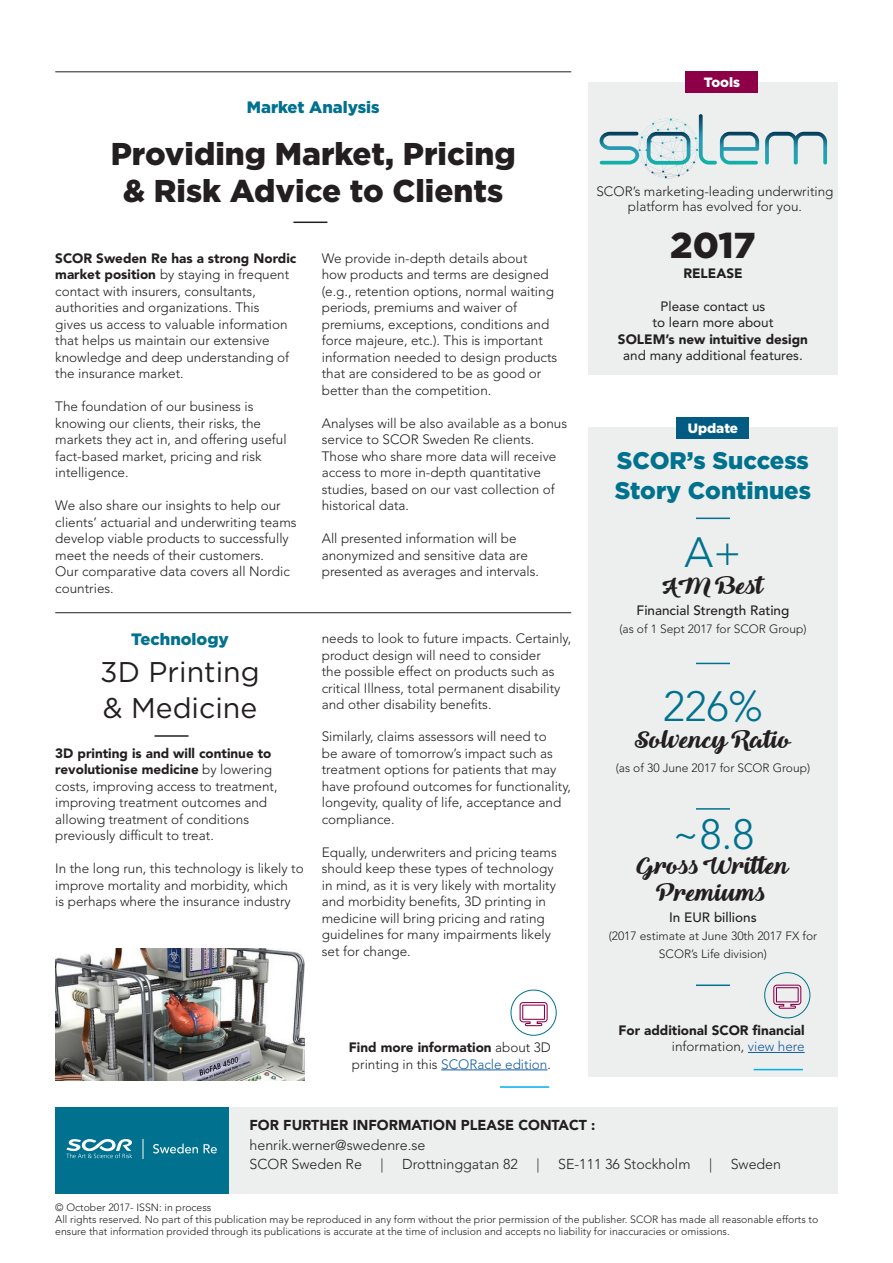
<style>
.page{position:relative;width:893px;height:1263px;background:#fff}
.page>*{position:absolute;margin:0;border:0;box-sizing:border-box;transform-origin:0 0}
.t1{font:300 42px "Avenir LT Std";color:#00718e}
.t2{font:900 36px "Gotham";color:#231f20}
.TITRE_BREVE_2{font:900 31.5px "Gotham";color:#231f20}
.TITRE_BREVE_3{font:28.5px "Gotham";color:#231f20}
.t3{font:24px/27px "Queenof Heaven";color:#231f20;text-align:center}
.t4{font:900 24px/30px "Gotham";color:#00718e}
.t5{font:900 16.5px "Gotham";color:#00718e}
.t6{font:900 14.25px/19.5px "Avenir LT Std";color:#231f20}
.t7{font:300 14.25px "Avenir LT Std";color:#231f20}
.texte_courant{font:300 13.5px/16.5px "Avenir LT Std";color:#231f20}
.t8{font:13.5px/16.5px "Avenir LT Std";color:#231f20;text-align:center}
.t9{font:900 13.5px/16.5px "Avenir LT Std";color:#231f20;text-align:right}
.t10{font:500 13.5px "Avenir LT Std";color:#231f20}
.t11{font:900 13.5px "Gotham";color:#fff}
.t12{font:300 12px/18px "Avenir LT Std";color:#231f20;text-align:center}
.texte_courant-2{font:300 10.5px/12px "Avenir LT Std";color:#231f20}
.s1{font-weight:900}
.s2{color:#175d9e}
.s3{font-weight:300}
.s4{font-weight:300;color:#175d9e}
</style>
<div class="page">
<div style="left:588px;top:428px;width:250px;height:649px;background:#edefef"></div>
<div style="left:55px;top:1107px;width:175px;height:86px;background:#00718e"></div>
<div style="left:230px;top:1107px;width:608px;height:86px;background:#edefef"></div>
<hr style="left:293px;top:222px;width:34px;height:1px;background:#231f20">
<hr style="left:154px;top:735px;width:35px;height:2px;background:#231f20">
<hr style="left:55px;top:612px;width:516px;height:1px;background:#231f20">
<hr style="left:55px;top:71px;width:516px;height:1px;background:#231f20">
<div style="left:588px;top:82px;width:250px;height:293px;background:#edefef"></div>
<div style="left:686px;top:71px;width:72px;height:22px;background:#8d0048"></div>
<hr style="left:696px;top:518px;width:34px;height:1px;background:#00718e">
<hr style="left:696px;top:663px;width:34px;height:1px;background:#00718e">
<hr style="left:696px;top:808px;width:34px;height:2px;background:#00718e">
<div style="left:677px;top:417px;width:72px;height:21px;background:#015b82"></div>
<img style="left:55px;top:948px;width:250px;height:132px">
<hr style="left:500px;top:1086px;width:49px;height:2px;background:#00aeef">
<hr style="left:441px;top:1069px;width:106px;height:1px;background:#175d9e">
<svg style="left:510px;top:989px;width:47px;height:47px"></svg>
<svg style="left:600px;top:114px;width:159px;height:64px"></svg>
<svg style="left:765px;top:132px;width:62px;height:33px"></svg>
<hr style="left:754px;top:1069px;width:49px;height:1px;background:#00aeef">
<hr style="left:748px;top:1052px;width:57px;height:1px;background:#175d9e">
<svg style="left:764px;top:972px;width:47px;height:47px"></svg>
<hr style="left:696px;top:984px;width:34px;height:2px;background:#00718e">
<svg style="left:66px;top:1139px;width:66px;height:19px"></svg>
<svg style="left:143px;top:1139px;width:1px;height:20px"></svg>
<svg style="left:153px;top:1143px;width:45px;height:10px"></svg>
<svg style="left:204px;top:1144px;width:13px;height:9px"></svg>
<p class="t5" style="left:247px;top:96px;width:134px">Market Analysis</p>
<p class="TITRE_BREVE_2" style="left:111px;top:132px;width:406px">Providing Market, Pricing</p>
<p class="TITRE_BREVE_2" style="left:123px;top:169px;width:382px">&amp; Risk Advice to Clients</p>
<p class="texte_courant" style="left:55px;top:250px;width:243px"><span class="s1">SCOR Sweden Re has a strong Nordic market position</span> by staying in frequent contact with insurers, consultants, authorities and organizations. This<br>gives us access to valuable information that helps us maintain our extensive knowledge and deep understanding of the insurance market.</p>
<p class="texte_courant" style="left:55px;top:398px;width:233px">The foundation of our business is knowing our clients, their risks, the markets they act in, and offering useful fact-based market, pricing and risk intelligence.</p>
<p class="texte_courant" style="left:55px;top:497px;width:243px">We also share our insights to help our clients’ actuarial and underwriting teams develop viable products to successfully meet the needs of their customers.<br>Our comparative data covers all Nordic countries.</p>
<p class="t5" style="left:131px;top:627px;width:99px">Technology</p>
<p class="TITRE_BREVE_3" style="left:100px;top:654px;width:161px">3D Printing</p>
<p class="TITRE_BREVE_3" style="left:103px;top:689px;width:156px">&amp; Medicine</p>
<p class="texte_courant" style="left:55px;top:745px;width:224px"><span class="s1">3D printing is and will continue to revolutionise medicine</span> by lowering costs, improving access to treatment, improving treatment outcomes and allowing treatment of conditions previously difficult to treat.</p>
<p class="texte_courant" style="left:55px;top:860px;width:250px">In the long run, this technology is likely to improve mortality and morbidity, which<br>is perhaps where the insurance industry</p>
<p class="texte_courant" style="left:322px;top:250px;width:237px">We provide in-depth details about<br>how products and terms are designed (e.g., retention options, normal waiting periods, premiums and waiver of premiums, exceptions, conditions and force majeure, etc.). This is important information needed to design products that are considered to be as good or better than the competition.</p>
<p class="texte_courant" style="left:322px;top:415px;width:247px">Analyses will be also available as a bonus service to SCOR Sweden Re clients.<br>Those who share more data will receive access to more in-depth quantitative studies, based on our vast collection of historical data.</p>
<p class="texte_courant" style="left:322px;top:530px;width:219px">All presented information will be anonymized and sensitive data are presented as averages and intervals.</p>
<p class="texte_courant" style="left:322px;top:630px;width:251px">needs to look to future impacts. Certainly, product design will need to consider<br>the possible effect on products such as critical Illness, total permanent disability and other disability benefits.</p>
<p class="texte_courant" style="left:322px;top:728px;width:251px">Similarly, claims assessors will need to<br>be aware of tomorrow’s impact such as treatment options for patients that may have profound outcomes for functionality, longevity, quality of life, acceptance and compliance.</p>
<p class="texte_courant" style="left:322px;top:844px;width:237px">Equally, underwriters and pricing teams should keep these types of technology in mind, as it is very likely with mortality and morbidity benefits, 3D printing in medicine will bring pricing and rating guidelines for many impairments likely set for change.</p>
<p class="texte_courant" style="left:349px;top:1039px;width:204px"><span class="s1">Find more information</span> about 3D printing in this <span class="s2">SCORacle edition</span>.</p>
<p class="t11" style="left:704px;top:73px;width:38px">Tools</p>
<p class="texte_courant" style="left:596px;top:184px;width:239px;line-height:15px;text-align:center">SCOR’s marketing-leading underwriting platform has evolved for you.</p>
<p class="t2" style="left:670px;top:221px;width:87px">2017</p>
<p class="t9" style="left:683px;top:265px;width:61px">RELEASE</p>
<p class="t8" style="left:652px;top:298px;width:123px">Please contact us<br>to learn more about</p>
<p class="t8" style="left:618px;top:331px;width:191px"><span class="s1">SOLEM’s new intuitive design </span>and many additional features.</p>
<p class="t11" style="left:688px;top:419px;width:52px">Update</p>
<p class="t4" style="left:615px;top:445px;width:198px">SCOR’s Success<br>Story Continues</p>
<p class="t1" style="left:685px;top:527px;width:58px">A+</p>
<p class="t3" style="left:663px;top:573px;width:102px">AM Best</p>
<p class="t10" style="left:637px;top:602px;width:154px">Financial Strength Rating</p>
<p class="t12" style="left:619px;top:619px;width:189px">(as of 1 Sept 2017 for SCOR Group)</p>
<p class="t1" style="left:663px;top:682px;width:101px">226%</p>
<p class="t3" style="left:635px;top:727px;width:157px">Solvency Ratio</p>
<p class="t12" style="left:616px;top:759px;width:196px">(as of 30 June 2017 for SCOR Group)</p>
<p class="t1" style="left:672px;top:809px;width:84px">~8.8</p>
<p class="t3" style="left:637px;top:853px;width:153px">Gross Written<br>Premiums\</p>
<p class="t10" style="left:669px;top:909px;width:89px">In EUR billions</p>
<p class="t12" style="left:609px;top:927px;width:210px">(2017 estimate at June 30th 2017 FX for<br>SCOR’s Life division)</p>
<p class="t9" style="left:618px;top:1022px;width:188px">For additional SCOR financial <span class="s3">information,</span> <span class="s4">view here</span></p>
<p class="t6" style="left:249px;top:1115px;width:347px">FOR FURTHER INFORMATION PLEASE CONTACT : <span class="s3">henrik.werner@swedenre.se</span></p>
<p class="t7" style="left:249px;top:1156px;width:114px">SCOR Sweden Re</p>
<p class="t7" style="left:381px;top:1156px;width:5px">|</p>
<p class="t7" style="left:402px;top:1156px;width:117px">Drottninggatan 82</p>
<p class="t7" style="left:536px;top:1156px;width:5px">|</p>
<p class="t7" style="left:558px;top:1156px;width:134px">SE-111 36 Stockholm</p>
<p class="t7" style="left:709px;top:1156px;width:5px">|</p>
<p class="t7" style="left:731px;top:1156px;width:52px">Sweden</p>
<p class="texte_courant-2" style="left:55px;top:1201px;width:158px">© October 2017- ISSN: in process</p>
<p class="texte_courant-2" style="left:55px;top:1213px;width:765px">All rights reserved. No part of this publication may be reproduced in any form without the prior permission of the publisher. SCOR has made all reasonable efforts to ensure that information provided through its publications is accurate at the time of inclusion and accepts no liability for inaccuracies or omissions.</p>
</div>
